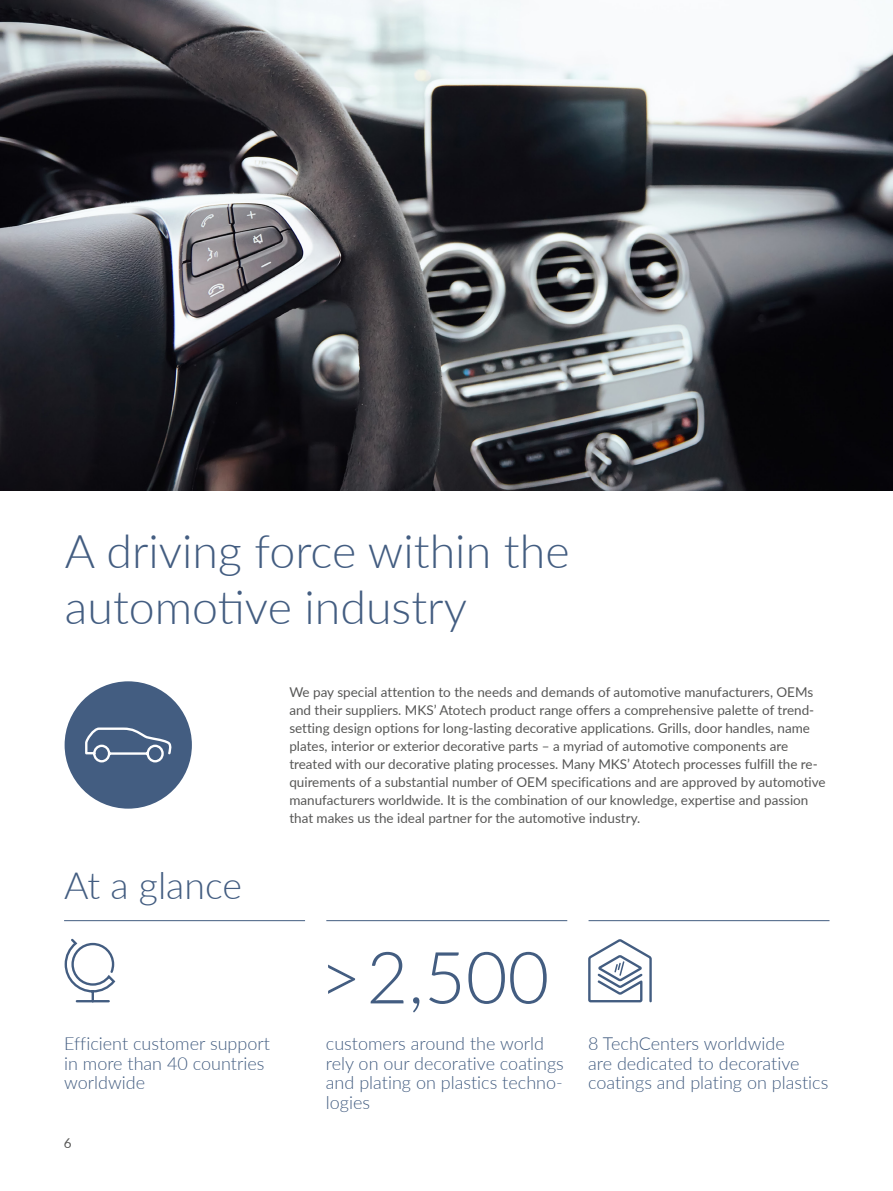
<style>
.page{position:relative;width:893px;height:1191px;background:#fff}
.page>*{position:absolute;margin:0;border:0;box-sizing:border-box;transform-origin:0 0}
.t1{font:300 72px "Lato";color:#435d81}
.t2{font:300 46.5px/55.8px "Lato";color:#435d81}
.t3{font:300 37.5px "Lato";color:#435d81}
.t4{font:300 18px/19.5px "Lato";color:#435d81}
.t5{font:13.5px/18px "Lato";color:#575756}
</style>
<div class="page">
<img style="left:0;top:0;width:893px;height:490px">
<div style="left:65px;top:681px;width:127px;height:127px;background:#435d81;border-radius:50%"></div>
<svg style="left:85px;top:727px;width:87px;height:36px"></svg>
<hr style="left:326px;top:920px;width:241px;height:1px;background:#435d81">
<hr style="left:64px;top:920px;width:241px;height:1px;background:#435d81">
<hr style="left:589px;top:920px;width:240px;height:1px;background:#435d81">
<svg style="left:64px;top:938px;width:52px;height:65px"></svg>
<svg style="left:588px;top:939px;width:64px;height:64px"></svg>
<h2 class="t2" style="left:65px;top:522px;width:506px">A driving force within the automotive industry</h2>
<h3 class="t3" style="left:64px;top:859px;width:179px">At a glance</h3>
<p class="t5" style="left:289px;top:683px;width:538px">We pay special attention to the needs and demands of automotive manufacturers, OEMs and their suppliers. MKS’ Atotech product range offers a comprehensive palette of trend&shy;setting design options for long-lasting decorative applications. Grills, door handles, name plates, interior or exterior decorative parts – a myriad of automotive components are treated with our decorative plating processes. Many MKS’ Atotech processes fulfill the re&shy;quirements of a substantial number of OEM specifications and are approved by automotive manufacturers worldwide. It is the combination of our knowledge, expertise and passion that makes us the ideal partner for the automotive industry.</p>
<h1 class="t1" style="left:320px;top:927px;width:231px">&gt; 2,500</h1>
<h3 class="t4" style="left:64px;top:1033px;width:207px">Efficient customer support in more than 40 countries worldwide</h3>
<h3 class="t4" style="left:326px;top:1033px;width:239px">customers around the world rely on our decorative coatings and plating on plastics techno&shy;logies</h3>
<h3 class="t4" style="left:588px;top:1033px;width:242px">8 TechCenters worldwide<br>are dedicated to decorative coatings and plating on plastics</h3>
<p class="t5" style="left:64px;top:1134px;width:9px">6</p>
</div>
